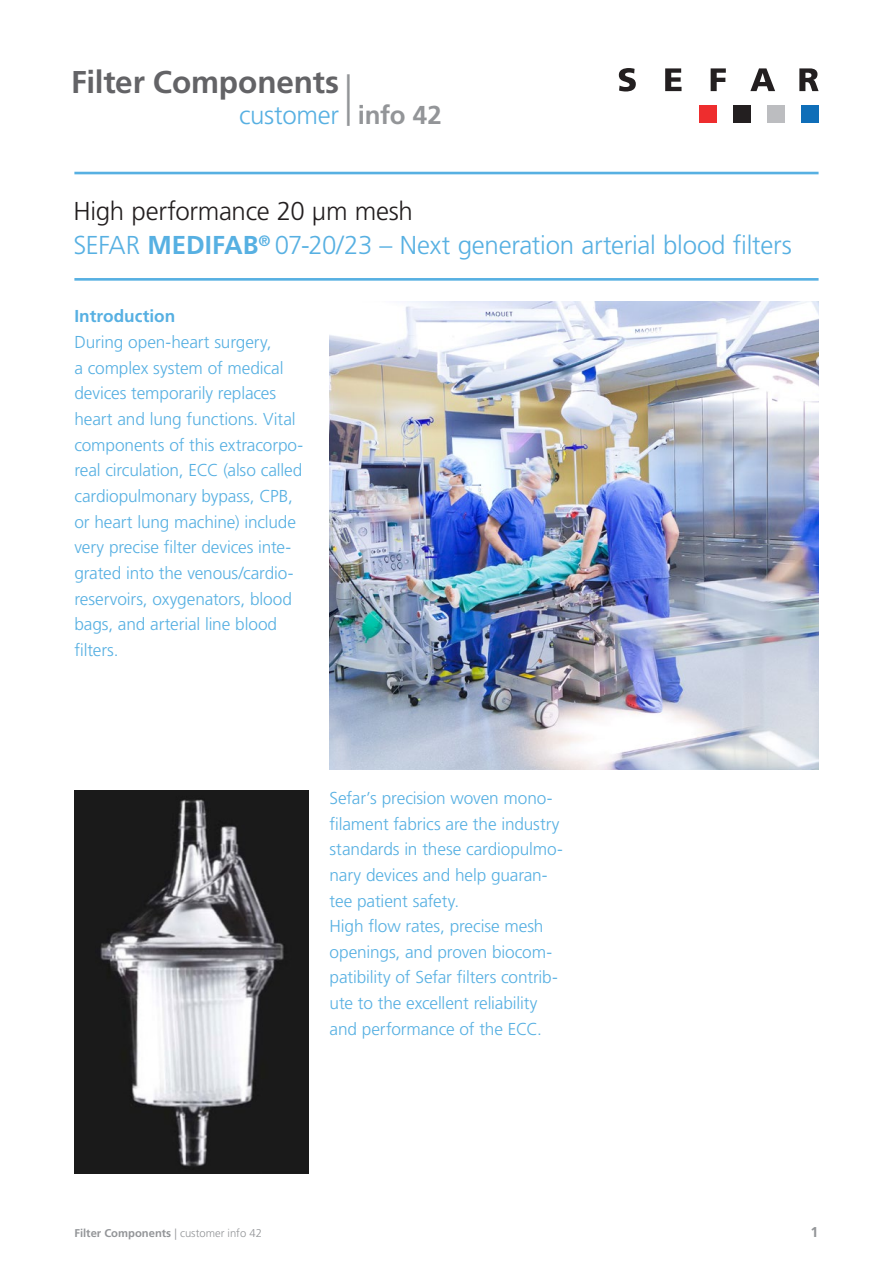
<style>
.page{position:relative;width:893px;height:1263px;background:#fff}
.page>*{position:absolute;margin:0;border:0;box-sizing:border-box;transform-origin:0 0}
.t1{font:700 31.5px "Frutiger LT Std";letter-spacing:-.005em;color:#636366}
.t2{font:300 25.8px/34.2px "Frutiger LT Std";letter-spacing:-.01em;color:#57b0e2}
.t3{font:300 17.25px/25.7px "Frutiger LT Std";letter-spacing:-.01em;color:#57b0e2}
.t4{font:700 17.25px "Frutiger LT Std";color:#57b0e2}
.t5{font:700 14.25px "Frutiger LT Std";color:#939598}
.t6{font:700 11.25px "Frutiger LT Std";color:#939598}
.s1{font-weight:700;color:#939598}
.s2{color:#231f20}
.s3{font-weight:700}
.s4{font-weight:300}
</style>
<div class="page">
<div style="left:801px;top:105px;width:17px;height:17px;background:#0f6eb8"></div>
<div style="left:767px;top:105px;width:17px;height:17px;background:#bcbdc0"></div>
<div style="left:733px;top:105px;width:17px;height:17px;background:#231f20"></div>
<div style="left:699px;top:105px;width:17px;height:17px;background:#ee2d2e"></div>
<svg style="left:619px;top:68px;width:17px;height:23px"></svg>
<svg style="left:665px;top:68px;width:16px;height:23px"></svg>
<svg style="left:711px;top:68px;width:15px;height:23px"></svg>
<svg style="left:750px;top:68px;width:25px;height:23px"></svg>
<svg style="left:799px;top:68px;width:20px;height:23px"></svg>
<hr style="left:74px;top:172px;width:745px;height:2px;background:#57b0e2">
<hr style="left:74px;top:278px;width:745px;height:3px;background:#57b0e2">
<img style="left:330px;top:302px;width:489px;height:468px">
<img style="left:74px;top:791px;width:234px;height:383px">
<h1 class="t1" style="left:71px;top:63px;width:269px">Filter Components</h1>
<h2 class="t2" style="left:239px;top:98px;width:204px">customer <sup>|</sup> <span class="s1">info 42</span></h2>
<h2 class="t2" style="left:73px;top:194px;width:720px"><span class="s2">High performance 20 μm mesh<br></span>SEFAR <span class="s3">MEDIFAB</span><sup>®</sup> 07-20/23 – Next generation arterial blood filters</h2>
<p class="t4" style="left:74px;top:306px;width:102px">Introduction</p>
<p class="t3" style="left:74px;top:329px;width:230px">During open-heart surgery,<br>a complex system of medical devices temporarily replaces heart and lung functions. Vital components of this extracorpo&shy;real circulation, ECC (also called cardiopulmonary bypass, CPB, or heart lung machine) include very precise filter devices inte&shy;grated into the venous/cardio&shy;reservoirs, oxygenators, blood bags, and arterial line blood filters.</p>
<p class="t3" style="left:330px;top:785px;width:235px">Sefar’s precision woven mono&shy;filament fabrics are the industry standards in these cardiopulmo&shy;nary devices and help guaran&shy;tee patient safety.<br>High flow rates, precise mesh openings, and proven biocom&shy;patibility of Sefar filters contrib&shy;ute to the excellent reliability and performance of the ECC.</p>
<p class="t6" style="left:74px;top:1227px;width:189px">Filter Components <span class="s4">| customer info 42</span></p>
<p class="t5" style="left:811px;top:1224px;width:9px">1</p>
</div>
